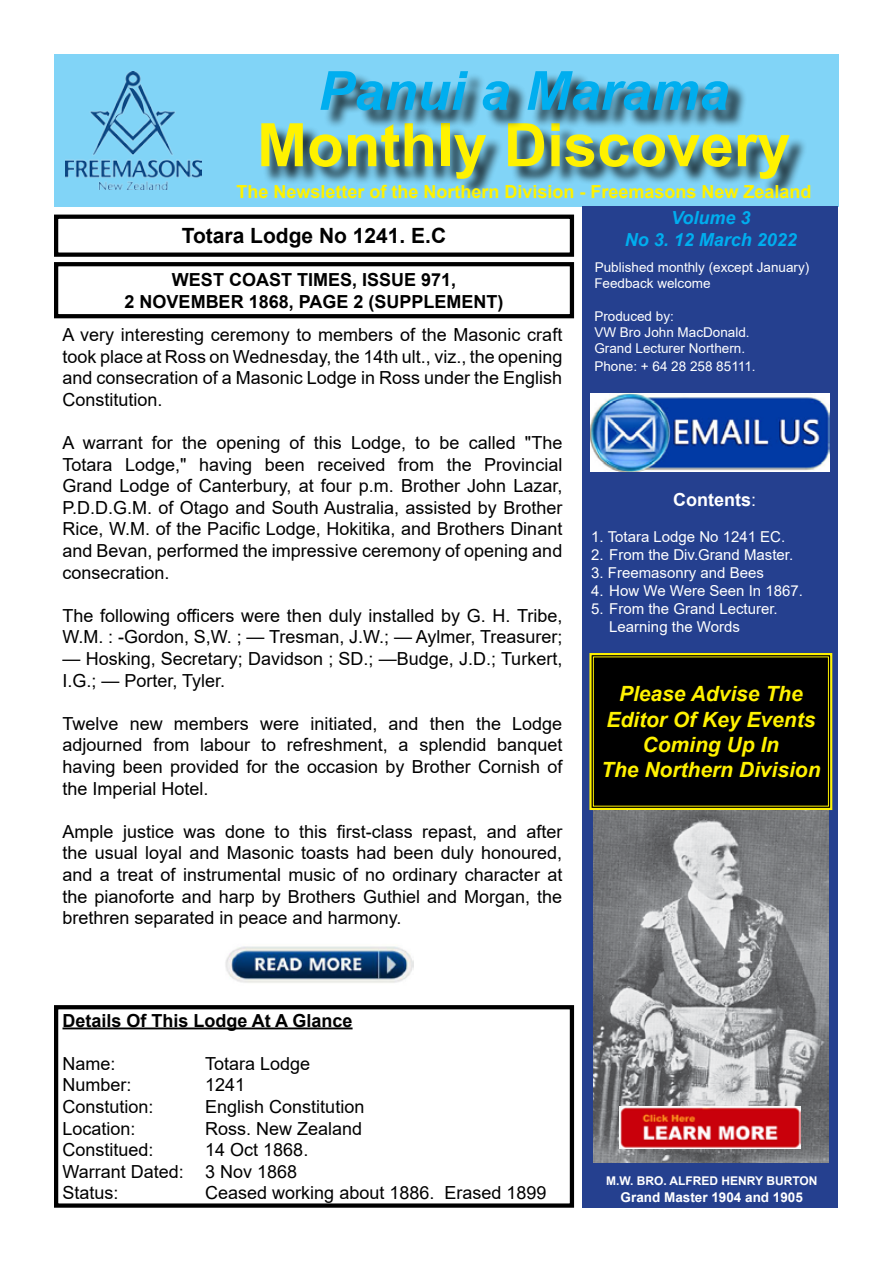
<style>
.page{position:relative;width:893px;height:1263px;background:#fff}
.page>*{position:absolute;margin:0;border:0;box-sizing:border-box;transform-origin:0 0}
.t1{font:700 60px "Arial";color:#fff200}
.t2{font:italic 700 54px "Arial";color:#00aeef}
.t3{font:italic 700 21px/25.2px "Arial";color:#fff200;text-align:center}
.t4{font:700 21px "Arial";color:#000}
.t5{font:18px/21.6px "Arial";color:#000;text-align:justify}
.t6{font:700 18px "Arial";color:#000}
.t7{font:700 18px "Arial";color:#fff200}
.t8{font:italic 700 18px "Arial";color:#00aeef}
.t9{font:700 18px "Arial";color:#fff}
.t10{font:15px "Arial";color:#fff}
.t11{font:13.5px "Arial";color:#fff}
.t12{font:700 13.5px "Arial";color:#fff}
.t13{font:700 12px "Arial";color:#fff}
.s1{font-weight:400}
</style>
<div class="page">
<div style="left:54px;top:54px;width:785px;height:152px;background:#81d4f7"></div>
<img style="left:65px;top:71px;width:136px;height:119px">
<div style="left:263px;top:126px;width:544px;height:71px;background:#000;opacity:.75"></div>
<div style="left:583px;top:206px;width:255px;height:1002px;background:#25408f"></div>
<div style="left:323px;top:73px;width:424px;height:55px;background:#000;opacity:.75"></div>
<svg style="left:589px;top:653px;width:244px;height:158px;background:#0b0b01"></svg>
<div style="left:593px;top:656px;width:236px;height:150px;border:1px solid #fff200"></div>
<img style="left:590px;top:393px;width:240px;height:79px">
<div style="left:54px;top:215px;width:520px;height:42px;border:4px solid #000"></div>
<div style="left:54px;top:262px;width:520px;height:56px;border:4px solid #000"></div>
<hr style="left:63px;top:1027px;width:290px;height:2px;background:#000">
<div style="left:54px;top:1005px;width:520px;height:203px;border:4px solid #000"></div>
<img style="left:594px;top:810px;width:234px;height:352px">
<img style="left:620px;top:1106px;width:180px;height:42px">
<img style="left:225px;top:946px;width:189px;height:37px">
<p class="t2" style="left:318px;top:55px;width:413px">Panui a Marama</p>
<p class="t1" style="left:257px;top:103px;width:535px">Monthly Discovery</p>
<p class="t7" style="left:236px;top:179px;width:577px">The Newsletter of the Northern Division - Freemasons New Zealand</p>
<p class="t4" style="left:182px;top:221px;width:266px">Totara Lodge No 1241. E.C</p>
<p class="t6" style="left:172px;top:267px;width:286px">WEST COAST TIMES, ISSUE 971,</p>
<p class="t6" style="left:125px;top:289px;width:380px">2 NOVEMBER 1868, PAGE 2 (SUPPLEMENT)</p>
<p class="t5" style="left:63px;top:324px;width:501px">A very interesting ceremony to members of the Masonic craft took place at Ross on Wednesday, the 14th ult., viz., the opening and consecration of a Masonic Lodge in Ross under the English Constitution.</p>
<p class="t5" style="left:63px;top:432px;width:501px">A warrant for the opening of this Lodge, to be called "The Totara Lodge," having been received from the Provincial Grand Lodge of Canterbury, at four p.m. Brother John Lazar, P.D.D.G.M. of Otago and South Australia, assisted by Brother Rice, W.M. of the Pacific Lodge, Hokitika, and Brothers Dinant and Bevan, performed the impressive ceremony of opening and consecration.</p>
<p class="t5" style="left:63px;top:605px;width:501px">The following officers were then duly installed by G. H. Tribe,<br>W.M. : -Gordon, S,W. ; — Tresman, J.W.; — Aylmer, Treasurer;</p>
<p class="t5" style="left:63px;top:648px;width:501px">— Hosking, Secretary; Davidson ; SD.; —Budge, J.D.; Turkert,<br>I.G.; — Porter, Tyler.</p>
<p class="t5" style="left:63px;top:713px;width:501px">Twelve new members were initiated, and then the Lodge adjourned from labour to refreshment, a splendid banquet having been provided for the occasion by Brother Cornish of the Imperial Hotel.</p>
<p class="t5" style="left:63px;top:821px;width:501px">Ample justice was done to this first-class repast, and after the usual loyal and Masonic toasts had been duly honoured, and a treat of instrumental music of no ordinary character at the pianoforte and harp by Brothers Guthiel and Morgan, the brethren separated in peace and harmony.</p>
<p class="t8" style="left:671px;top:206px;width:81px">Volume 3</p>
<p class="t8" style="left:625px;top:228px;width:174px">No 3. 12 March 2022</p>
<p class="t11" style="left:595px;top:258px;width:216px">Published monthly (except January)</p>
<p class="t11" style="left:594px;top:274px;width:118px">Feedback welcome</p>
<p class="t11" style="left:594px;top:307px;width:81px">Produced by:</p>
<p class="t11" style="left:594px;top:323px;width:157px">VW Bro John MacDonald.</p>
<p class="t11" style="left:594px;top:339px;width:152px">Grand Lecturer Northern.</p>
<p class="t11" style="left:594px;top:357px;width:163px">Phone: + 64 28 258 85111.</p>
<p class="t9" style="left:673px;top:487px;width:84px">Contents<span class="s1">:</span></p>
<p class="t10" style="left:591px;top:526px;width:196px">1. Totara Lodge No 1241 EC.</p>
<p class="t10" style="left:591px;top:544px;width:203px">2. From the Div.Grand Master.</p>
<p class="t10" style="left:591px;top:562px;width:174px">3. Freemasonry and Bees</p>
<p class="t10" style="left:591px;top:580px;width:213px">4. How We Were Seen In 1867.</p>
<p class="t10" style="left:591px;top:598px;width:188px">5. From the Grand Lecturer.</p>
<p class="t10" style="left:609px;top:616px;width:132px">Learning the Words</p>
<p class="t3" style="left:606px;top:682px;width:210px">Please Advise The<br>Editor Of Key Events<br>Coming Up In</p>
<p class="t3" style="left:601px;top:758px;width:221px">The Northern Division</p>
<p class="t6" style="left:63px;top:1007px;width:292px">Details Of This Lodge At A Glance</p>
<p class="t5" style="left:63px;top:1052px;width:55px">Name:</p>
<p class="t5" style="left:205px;top:1052px;width:107px">Totara Lodge</p>
<p class="t5" style="left:63px;top:1074px;width:71px">Number:</p>
<p class="t5" style="left:205px;top:1074px;width:42px">1241</p>
<p class="t5" style="left:63px;top:1096px;width:93px">Constution:</p>
<p class="t5" style="left:205px;top:1096px;width:161px">English Constitution</p>
<p class="t5" style="left:63px;top:1117px;width:75px">Location:</p>
<p class="t5" style="left:205px;top:1117px;width:159px">Ross. New Zealand</p>
<p class="t5" style="left:63px;top:1139px;width:93px">Constitued:</p>
<p class="t5" style="left:205px;top:1139px;width:105px">14 Oct 1868.</p>
<p class="t5" style="left:63px;top:1160px;width:236px">Warrant Dated: 3 Nov 1868</p>
<p class="t5" style="left:63px;top:1182px;width:58px">Status:</p>
<p class="t5" style="left:205px;top:1182px;width:343px">Ceased working about 1886. Erased 1899</p>
<p class="t13" style="left:606px;top:1173px;width:213px">M.W. BRO. ALFRED HENRY BURTON</p>
<p class="t12" style="left:621px;top:1187px;width:184px">Grand Master 1904 and 1905</p>
</div>
